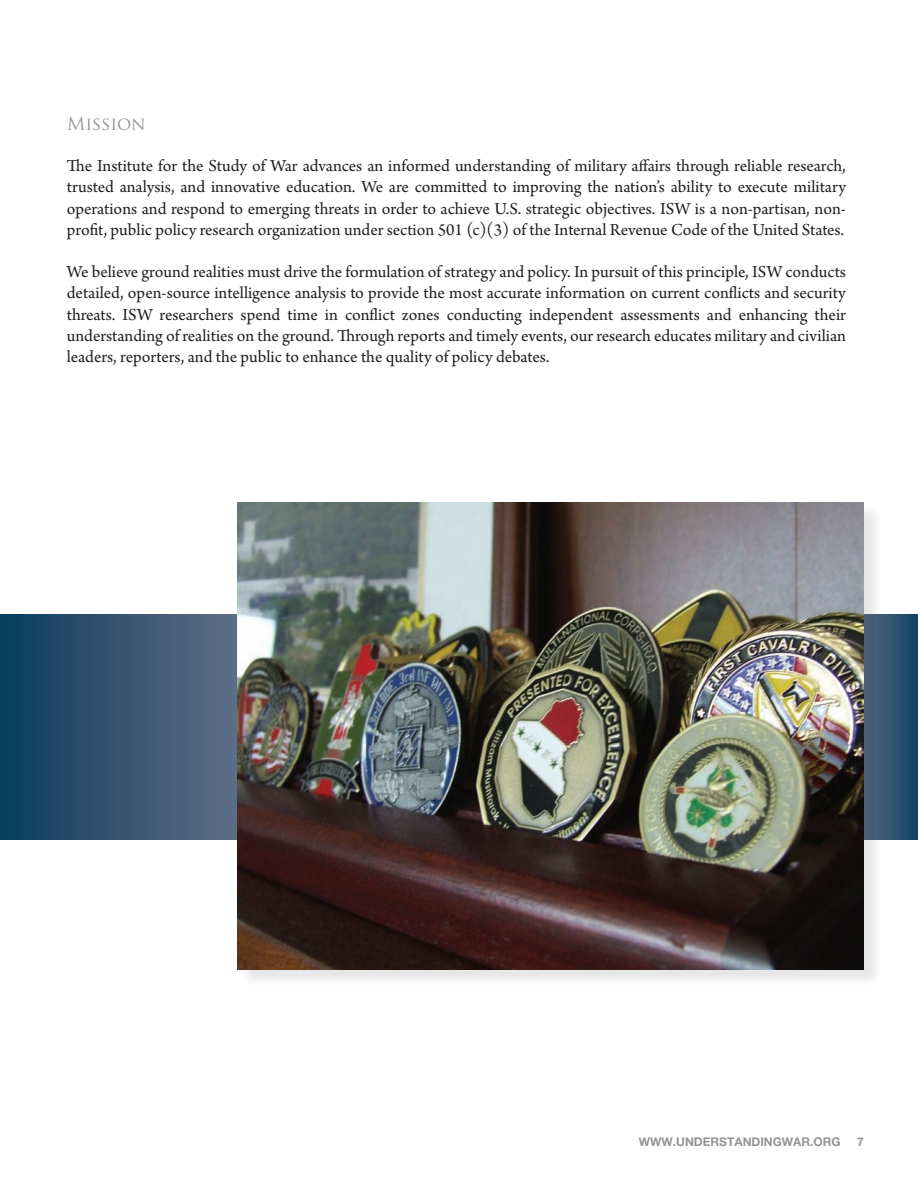
<style>
.page{position:relative;width:918px;height:1188px;background:#fff}
.page>*{position:absolute;margin:0;border:0;box-sizing:border-box;transform-origin:0 0}
.t1{font:17.7px/21.3px "Arno Pro";color:#231f20;text-align:justify}
.t2{font:17.7px "Trajan Pro";letter-spacing:-.005em;color:#939598}
.t3{font:700 12px "Helvetica Neue";color:#939598}
</style>
<div class="page">
<svg style="left:0;top:614px;width:918px;height:226px;background:#325370"></svg>
<div style="left:240px;top:504px;width:649px;height:491px;background:#231f20;opacity:.11"></div>
<img style="left:238px;top:502px;width:626px;height:467px">
<p class="t2" style="left:67px;top:113px;width:80px">Mission</p>
<p class="t1" style="left:67px;top:156px;width:781px">The Institute for the Study of War advances an informed understanding of military affairs through reliable research, trusted analysis, and innovative education. We are committed to improving the nation’s ability to execute military operations and respond to emerging threats in order to achieve U.S. strategic objectives. ISW is a non-partisan, non&shy;profit, public policy research organization under section 501 (c)(3) of the Internal Revenue Code of the United States.</p>
<p class="t1" style="left:67px;top:262px;width:781px">We believe ground realities must drive the formulation of strategy and policy. In pursuit of this principle, ISW conducts detailed, open-source intelligence analysis to provide the most accurate information on current conflicts and security threats. ISW researchers spend time in conflict zones conducting independent assessments and enhancing their understanding of realities on the ground. Through reports and timely events, our research educates military and civilian leaders, reporters, and the public to enhance the quality of policy debates.</p>
<p class="t3" style="left:639px;top:1134px;width:203px">WWW.UNDERSTANDINGWAR.ORG</p>
<p class="t3" style="left:857px;top:1134px;width:8px">7</p>
</div>
